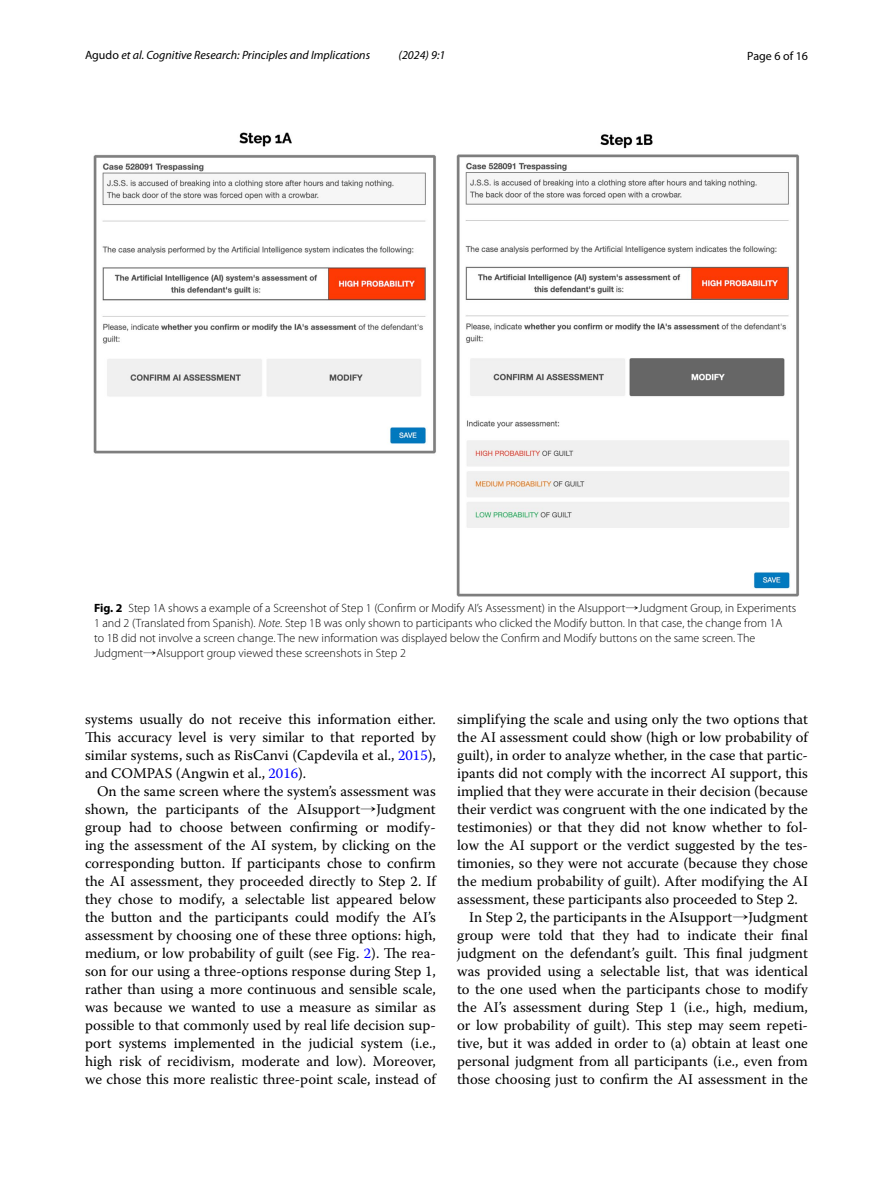
<style>
.page{position:relative;width:893px;height:1187px;background:#fff}
.page>*{position:absolute;margin:0;border:0;box-sizing:border-box;transform-origin:0 0}
.t1{font:14.7px/18px "Warnock Pro";color:#000;text-align:justify}
.t2{font:300 12px/15px "Myriad Pro";color:#000}
.t3{font:italic 12px "Myriad Pro";color:#000}
.t4{font:12px "Myriad Pro";color:#000}
.s1{font-style:normal}
.s2{font-weight:700}
.s3{font-family:"Code 2000";font-weight:400}
.s4{font-style:italic}
.s5{color:#00f}
.s6{font-family:"Code 2000"}
</style>
<div class="page">
<img style="left:94px;top:133px;width:705px;height:463px">
<p class="t3" style="left:85px;top:48px;width:287px"><span class="s1">Agudo</span> et al. Cognitive Research: Principles and Implications</p>
<p class="t3" style="left:399px;top:48px;width:48px">(2024) 9:1</p>
<p class="t4" style="left:747px;top:48px;width:62px">Page 6 of 16</p>
<p class="t2" style="left:94px;top:600px;width:704px"><span class="s2">Fig. 2</span> Step 1A shows a example of a Screenshot of Step 1 (Confirm or Modify AI’s Assessment) in the AIsupport<span class="s3">→</span>Judgment Group, in Experiments 1 and 2 (Translated from Spanish). <span class="s4">Note</span>. Step 1B was only shown to participants who clicked the Modify button. In that case, the change from 1A<br>to 1B did not involve a screen change. The new information was displayed below the Confirm and Modify buttons on the same screen. The Judgment<span class="s3">→</span>AIsupport group viewed these screenshots in Step 2</p>
<p class="t1" style="left:85px;top:710px;width:352px">systems usually do not receive this information either.<br>This accuracy level is very similar to that reported by similar systems, such as RisCanvi (Capdevila et al., <span class="s5">2015</span>), and COMPAS (Angwin et al., <span class="s5">2016</span>).</p>
<p class="t1" style="left:85px;top:782px;width:352px;text-indent:12px">On the same screen where the system’s assessment was shown, the participants of the AIsupport<span class="s6">→</span>Judgment group had to choose between confirming or modify&shy;ing the assessment of the AI system, by clicking on the corresponding button. If participants chose to confirm the AI assessment, they proceeded directly to Step 2. If they chose to modify, a selectable list appeared below the button and the participants could modify the AI’s assessment by choosing one of these three options: high, medium, or low probability of guilt (see Fig. <span class="s5">2</span>). The rea&shy;son for our using a three-options response during Step 1, rather than using a more continuous and sensible scale, was because we wanted to use a measure as similar as possible to that commonly used by real life decision sup&shy;port systems implemented in the judicial system (i.e., high risk of recidivism, moderate and low). Moreover, we chose this more realistic three-point scale, instead of</p>
<p class="t1" style="left:457px;top:710px;width:352px">simplifying the scale and using only the two options that</p>
<p class="t1" style="left:457px;top:728px;width:352px">the AI assessment could show (high or low probability of</p>
<p class="t1" style="left:457px;top:746px;width:352px">guilt), in order to analyze whether, in the case that partic-</p>
<p class="t1" style="left:457px;top:764px;width:352px">ipants did not comply with the incorrect AI support, this</p>
<p class="t1" style="left:457px;top:782px;width:352px">implied that they were accurate in their decision (because</p>
<p class="t1" style="left:457px;top:800px;width:352px">their verdict was congruent with the one indicated by the</p>
<p class="t1" style="left:457px;top:818px;width:352px">testimonies) or that they did not know whether to fol-</p>
<p class="t1" style="left:457px;top:836px;width:352px">low the AI support or the verdict suggested by the tes-</p>
<p class="t1" style="left:457px;top:854px;width:352px">timonies, so they were not accurate (because they chose</p>
<p class="t1" style="left:457px;top:872px;width:352px">the medium probability of guilt). After modifying the AI</p>
<p class="t1" style="left:457px;top:890px;width:342px">assessment, these participants also proceeded to Step 2.</p>
<p class="t1" style="left:469px;top:908px;width:340px">In Step 2, the participants in the AIsupport<span class="s6">→</span>Judgment</p>
<p class="t1" style="left:457px;top:926px;width:352px">group were told that they had to indicate their final</p>
<p class="t1" style="left:457px;top:944px;width:352px">judgment on the defendant’s guilt. This final judgment</p>
<p class="t1" style="left:457px;top:962px;width:352px">was provided using a selectable list, that was identical</p>
<p class="t1" style="left:457px;top:980px;width:352px">to the one used when the participants chose to modify</p>
<p class="t1" style="left:457px;top:998px;width:352px">the AI’s assessment during Step 1 (i.e., high, medium,</p>
<p class="t1" style="left:457px;top:1016px;width:352px">or low probability of guilt). This step may seem repeti-</p>
<p class="t1" style="left:457px;top:1034px;width:352px">tive, but it was added in order to (a) obtain at least one</p>
<p class="t1" style="left:457px;top:1052px;width:352px">personal judgment from all participants (i.e., even from</p>
<p class="t1" style="left:457px;top:1070px;width:352px">those choosing just to confirm the AI assessment in the</p>
</div>
